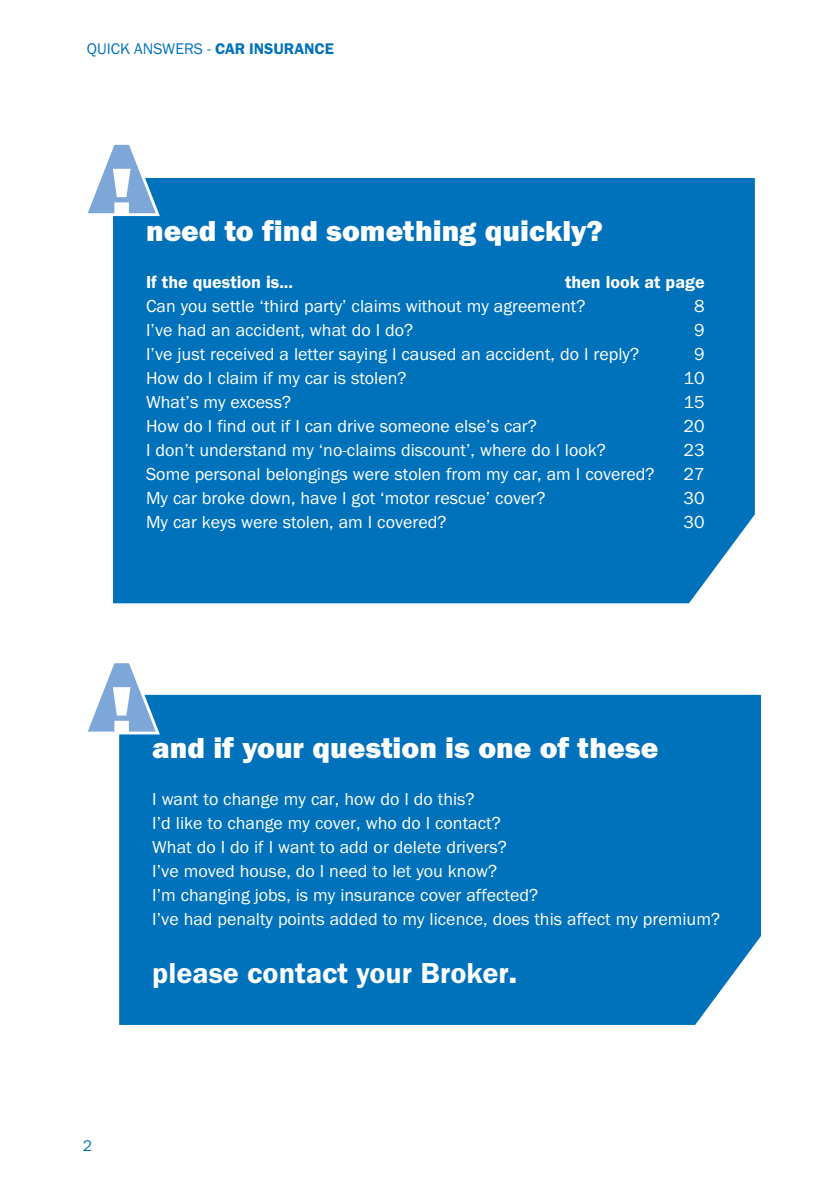
<style>
.page{position:relative;width:840px;height:1191px;background:#fff}
.page>*{position:absolute;margin:0;border:0;box-sizing:border-box;transform-origin:0 0}
.t1{font:30px "Franklin Got T Heav";color:#fff}
.t2{font:600 30px "Franklin Got T";color:#fff}
.t3{font:18px/24px "Franklin Gothic URW Boo";color:#fff}
.t4{font:18px "Franklin Gothic URW Dem";color:#fff}
.t5{font:16px "Franklin Got T";color:#0072bc}
.s1{font-weight:600}
.s2{font-family:"Franklin Got T Heav";font-weight:400}
</style>
<div class="page">
<div style="left:113px;top:178px;width:641px;height:425px;background:#0072bc"></div>
<svg style="left:88px;top:144px;width:74px;height:73px"></svg>
<div style="left:119px;top:695px;width:641px;height:330px;background:#0072bc"></div>
<svg style="left:88px;top:663px;width:74px;height:73px"></svg>
<p class="t5" style="left:87px;top:39px;width:248px">QUICK ANSWERS - <span class="s1">CAR INSURANCE</span></p>
<h1 class="t1" style="left:146px;top:214px;width:458px">need to find something quickly?</h1>
<p class="t4" style="left:146px;top:270px;width:149px">If the question is...</p>
<p class="t4" style="left:565px;top:270px;width:141px">then look at page</p>
<p class="t3" style="left:146px;top:293px;width:440px">Can you settle ‘third party’ claims without my agreement?</p>
<p class="t3" style="left:693px;top:293px;width:12px">8</p>
<p class="t3" style="left:146px;top:317px;width:268px">I’ve had an accident, what do I do?</p>
<p class="t3" style="left:693px;top:317px;width:12px">9</p>
<p class="t3" style="left:146px;top:341px;width:494px">I’ve just received a letter saying I caused an accident, do I reply?</p>
<p class="t3" style="left:693px;top:341px;width:12px">9</p>
<p class="t3" style="left:146px;top:365px;width:262px">How do I claim if my car is stolen?</p>
<p class="t3" style="left:683px;top:365px;width:23px">10</p>
<p class="t3" style="left:146px;top:389px;width:146px">What’s my excess?</p>
<p class="t3" style="left:683px;top:389px;width:23px">15</p>
<p class="t3" style="left:146px;top:413px;width:392px">How do I find out if I can drive someone else’s car?</p>
<p class="t3" style="left:683px;top:413px;width:23px">20</p>
<p class="t3" style="left:146px;top:437px;width:461px">I don’t understand my ‘no-claims discount’, where do I look?</p>
<p class="t3" style="left:683px;top:437px;width:23px">23</p>
<p class="t3" style="left:146px;top:461px;width:510px">Some personal belongings were stolen from my car, am I covered?</p>
<p class="t3" style="left:683px;top:461px;width:23px">27</p>
<p class="t3" style="left:146px;top:485px;width:401px">My car broke down, have I got ‘motor rescue’ cover?</p>
<p class="t3" style="left:683px;top:485px;width:23px">30</p>
<p class="t3" style="left:146px;top:509px;width:302px">My car keys were stolen, am I covered?</p>
<p class="t3" style="left:683px;top:509px;width:23px">30</p>
<p class="t5" style="left:83px;top:1136px;width:11px">2</p>
<h1 class="t1" style="left:152px;top:730px;width:507px">and if your question is one of these</h1>
<p class="t3" style="left:152px;top:786px;width:569px">I want to change my car, how do I do this?<br>I’d like to change my cover, who do I contact?<br>What do I do if I want to add or delete drivers?<br>I’ve moved house, do I need to let you know?<br>I’m changing jobs, is my insurance cover affected?<br>I’ve had penalty points added to my licence, does this affect my premium?</p>
<h1 class="t2" style="left:152px;top:956px;width:366px">please contact your Broker<span class="s2">.</span></h1>
</div>
